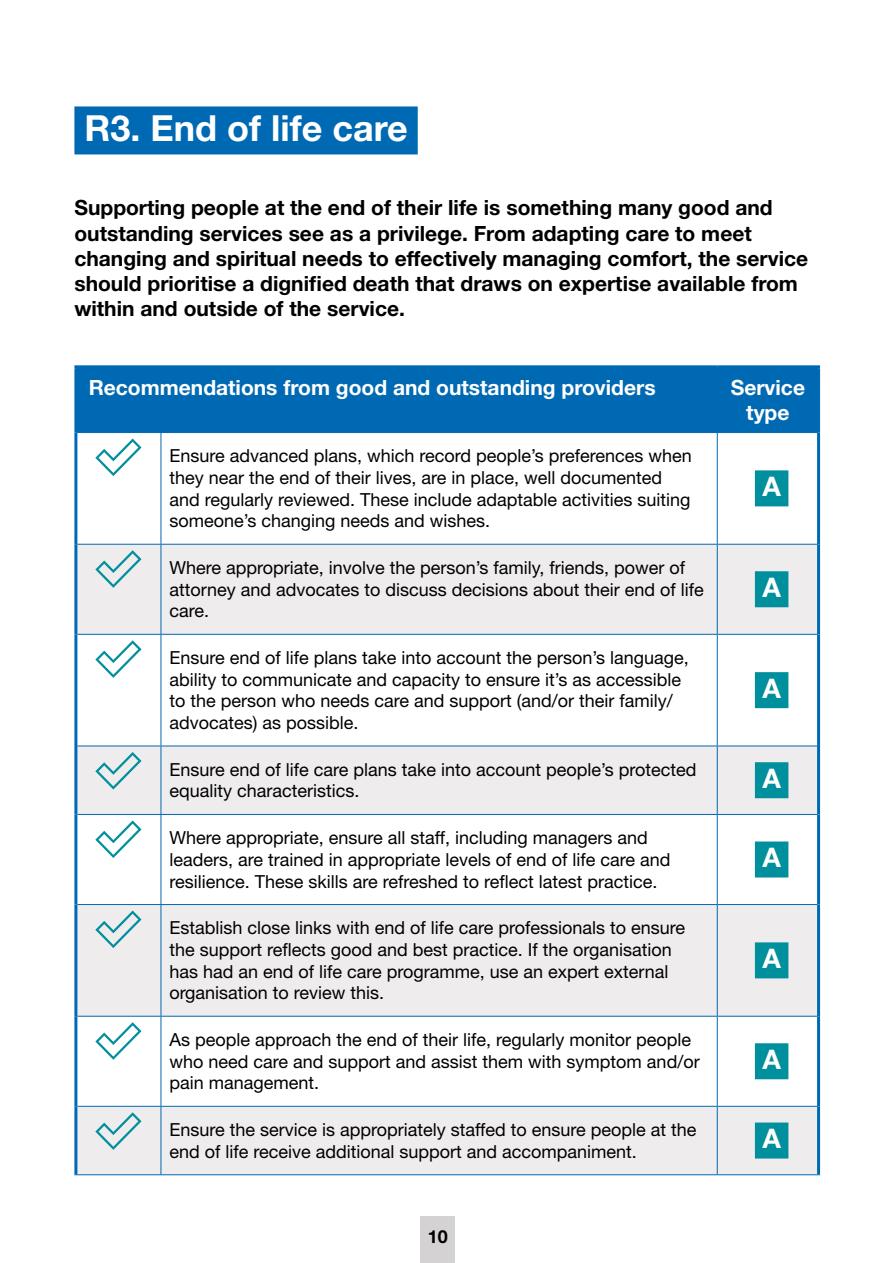
<style>
.page{position:relative;width:893px;height:1263px;background:#fff}
.page>*{position:absolute;margin:0;border:0;box-sizing:border-box;transform-origin:0 0}
.t1{font:700 36px "Helvetica Neue LT Std";color:#fff}
.t2{font:700 27px "Helvetica Neue LT Std";color:#fff}
.t3{font:700 21px/25.2px "Helvetica Neue LT Std";color:#000}
.t4{font:700 21px/25.2px "Helvetica Neue LT Std";color:#fff;text-align:center}
.t5{font:18px/21.6px "Helvetica Neue LT Std";color:#000}
.t6{font:700 18px "Helvetica Neue LT Std";color:#000}
</style>
<div class="page">
<div style="left:421px;top:1216px;width:34px;height:47px;background:#d4d2d2"></div>
<div style="left:74px;top:106px;width:344px;height:48px;background:#0069b3"></div>
<div style="left:77px;top:368px;width:740px;height:64px;background:#0069b3"></div>
<div style="left:77px;top:545px;width:740px;height:89px;background:#eeeced"></div>
<svg style="left:77px;top:747px;width:740px;height:427px;fill:#eeeced"></svg>
<hr style="left:74px;top:365px;width:87px;height:3px;background:#0069b3">
<hr style="left:74px;top:368px;width:3px;height:64px;background:#0069b3">
<hr style="left:161px;top:365px;width:556px;height:3px;background:#0069b3">
<hr style="left:717px;top:365px;width:103px;height:3px;background:#0069b3">
<hr style="left:817px;top:368px;width:3px;height:64px;background:#0069b3">
<hr style="left:74px;top:432px;width:3px;height:112px;background:#0069b3">
<hr style="left:817px;top:432px;width:3px;height:112px;background:#0069b3">
<hr style="left:74px;top:544px;width:3px;height:90px;background:#0069b3">
<hr style="left:817px;top:544px;width:3px;height:90px;background:#0069b3">
<hr style="left:74px;top:634px;width:3px;height:112px;background:#0069b3">
<hr style="left:817px;top:634px;width:3px;height:112px;background:#0069b3">
<hr style="left:74px;top:746px;width:3px;height:68px;background:#0069b3">
<hr style="left:817px;top:746px;width:3px;height:68px;background:#0069b3">
<hr style="left:74px;top:814px;width:3px;height:90px;background:#0069b3">
<hr style="left:817px;top:814px;width:3px;height:90px;background:#0069b3">
<hr style="left:74px;top:904px;width:3px;height:112px;background:#0069b3">
<hr style="left:817px;top:904px;width:3px;height:112px;background:#0069b3">
<hr style="left:74px;top:1016px;width:3px;height:90px;background:#0069b3">
<hr style="left:817px;top:1016px;width:3px;height:90px;background:#0069b3">
<hr style="left:74px;top:1106px;width:3px;height:68px;background:#0069b3">
<hr style="left:817px;top:1106px;width:3px;height:68px;background:#0069b3">
<hr style="left:717px;top:368px;width:1px;height:64px;background:#0069b3">
<hr style="left:77px;top:432px;width:84px;height:1px;background:#0069b3">
<hr style="left:161px;top:432px;width:556px;height:1px;background:#0069b3">
<hr style="left:161px;top:433px;width:1px;height:111px;background:#0069b3">
<hr style="left:717px;top:432px;width:100px;height:1px;background:#0069b3">
<hr style="left:717px;top:433px;width:1px;height:111px;background:#0069b3">
<hr style="left:77px;top:544px;width:84px;height:1px;background:#0069b3">
<hr style="left:161px;top:544px;width:556px;height:1px;background:#0069b3">
<hr style="left:161px;top:545px;width:1px;height:89px;background:#0069b3">
<hr style="left:717px;top:544px;width:100px;height:1px;background:#0069b3">
<hr style="left:717px;top:545px;width:1px;height:89px;background:#0069b3">
<hr style="left:77px;top:634px;width:84px;height:1px;background:#0069b3">
<hr style="left:161px;top:634px;width:556px;height:1px;background:#0069b3">
<hr style="left:161px;top:635px;width:1px;height:111px;background:#0069b3">
<hr style="left:717px;top:634px;width:100px;height:1px;background:#0069b3">
<hr style="left:717px;top:635px;width:1px;height:111px;background:#0069b3">
<hr style="left:77px;top:746px;width:84px;height:1px;background:#0069b3">
<hr style="left:161px;top:746px;width:556px;height:1px;background:#0069b3">
<hr style="left:161px;top:746px;width:1px;height:68px;background:#0069b3">
<hr style="left:717px;top:746px;width:100px;height:1px;background:#0069b3">
<hr style="left:717px;top:746px;width:1px;height:68px;background:#0069b3">
<hr style="left:77px;top:814px;width:84px;height:1px;background:#0069b3">
<hr style="left:161px;top:814px;width:556px;height:1px;background:#0069b3">
<hr style="left:161px;top:815px;width:1px;height:89px;background:#0069b3">
<hr style="left:717px;top:814px;width:100px;height:1px;background:#0069b3">
<hr style="left:717px;top:815px;width:1px;height:89px;background:#0069b3">
<hr style="left:77px;top:904px;width:84px;height:1px;background:#0069b3">
<hr style="left:161px;top:904px;width:556px;height:1px;background:#0069b3">
<hr style="left:161px;top:905px;width:1px;height:111px;background:#0069b3">
<hr style="left:717px;top:904px;width:100px;height:1px;background:#0069b3">
<hr style="left:717px;top:905px;width:1px;height:111px;background:#0069b3">
<hr style="left:77px;top:1016px;width:84px;height:1px;background:#0069b3">
<hr style="left:161px;top:1016px;width:556px;height:1px;background:#0069b3">
<hr style="left:161px;top:1016px;width:1px;height:90px;background:#0069b3">
<hr style="left:717px;top:1016px;width:100px;height:1px;background:#0069b3">
<hr style="left:717px;top:1016px;width:1px;height:90px;background:#0069b3">
<hr style="left:77px;top:1106px;width:84px;height:1px;background:#0069b3">
<hr style="left:161px;top:1106px;width:556px;height:1px;background:#0069b3">
<hr style="left:161px;top:1107px;width:1px;height:67px;background:#0069b3">
<hr style="left:717px;top:1106px;width:100px;height:1px;background:#0069b3">
<hr style="left:717px;top:1107px;width:1px;height:67px;background:#0069b3">
<hr style="left:74px;top:1174px;width:87px;height:1px;background:#0069b3">
<hr style="left:161px;top:1174px;width:556px;height:1px;background:#0069b3">
<hr style="left:717px;top:1174px;width:103px;height:1px;background:#0069b3">
<svg style="left:95px;top:438px;width:47px;height:38px"></svg>
<div style="left:755px;top:470px;width:33px;height:36px;background:#008f9d"></div>
<svg style="left:95px;top:550px;width:47px;height:38px;background:#c9dde0"></svg>
<div style="left:755px;top:571px;width:33px;height:36px;background:#008f9d"></div>
<svg style="left:95px;top:640px;width:47px;height:38px"></svg>
<div style="left:755px;top:672px;width:33px;height:36px;background:#008f9d"></div>
<svg style="left:95px;top:752px;width:47px;height:37px;background:#c8dde0"></svg>
<div style="left:755px;top:762px;width:33px;height:36px;background:#008f9d"></div>
<svg style="left:95px;top:820px;width:47px;height:38px"></svg>
<div style="left:755px;top:841px;width:33px;height:36px;background:#008f9d"></div>
<svg style="left:95px;top:910px;width:47px;height:38px;background:#c9dde0"></svg>
<div style="left:755px;top:942px;width:33px;height:36px;background:#008f9d"></div>
<svg style="left:95px;top:1022px;width:47px;height:38px"></svg>
<div style="left:755px;top:1043px;width:33px;height:36px;background:#008f9d"></div>
<svg style="left:95px;top:1112px;width:47px;height:38px;background:#c9dde0"></svg>
<div style="left:755px;top:1122px;width:33px;height:36px;background:#008f9d"></div>
<h1 class="t1" style="left:84px;top:106px;width:325px">R3. End of life care</h1>
<p class="t3" style="left:74px;top:195px;width:735px">Supporting people at the end of their life is something many good and outstanding services see as a privilege. From adapting care to meet changing and spiritual needs to effectively managing comfort, the service should prioritise a dignified death that draws on expertise available from within and outside of the service.</p>
<p class="t4" style="left:89px;top:374px;width:568px">Recommendations from good and outstanding providers</p>
<p class="t4" style="left:731px;top:374px;width:76px">Service type</p>
<p class="t5" style="left:169px;top:445px;width:524px">Ensure advanced plans, which record people’s preferences when they near the end of their lives, are in place, well documented and regularly reviewed. These include adaptable activities suiting someone’s changing needs and wishes.</p>
<h2 class="t2" style="left:762px;top:470px;width:20px">A</h2>
<p class="t5" style="left:169px;top:557px;width:536px">Where appropriate, involve the person’s family, friends, power of attorney and advocates to discuss decisions about their end of life care.</p>
<p class="t5" style="left:169px;top:647px;width:521px">Ensure end of life plans take into account the person’s language, ability to communicate and capacity to ensure it’s as accessible to the person who needs care and support (and/or their family/ advocates) as possible.</p>
<h2 class="t2" style="left:762px;top:570px;width:20px">A</h2>
<h2 class="t2" style="left:762px;top:671px;width:20px">A</h2>
<p class="t5" style="left:169px;top:758px;width:529px">Ensure end of life care plans take into account people’s protected equality characteristics.</p>
<h2 class="t2" style="left:762px;top:761px;width:20px">A</h2>
<p class="t5" style="left:169px;top:827px;width:503px">Where appropriate, ensure all staff, including managers and leaders, are trained in appropriate levels of end of life care and resilience. These skills are refreshed to reflect latest practice.</p>
<h2 class="t2" style="left:762px;top:841px;width:20px">A</h2>
<p class="t5" style="left:169px;top:917px;width:517px">Establish close links with end of life care professionals to ensure the support reflects good and best practice. If the organisation has had an end of life care programme, use an expert external organisation to review this.</p>
<p class="t5" style="left:169px;top:1029px;width:532px">As people approach the end of their life, regularly monitor people who need care and support and assist them with symptom and/or pain management.</p>
<h2 class="t2" style="left:762px;top:941px;width:20px">A</h2>
<h2 class="t2" style="left:762px;top:1042px;width:20px">A</h2>
<p class="t5" style="left:169px;top:1119px;width:529px">Ensure the service is appropriately staffed to ensure people at the end of life receive additional support and accompaniment.</p>
<h2 class="t2" style="left:762px;top:1122px;width:20px">A</h2>
<p class="t6" style="left:428px;top:1225px;width:22px">10</p>
</div>
